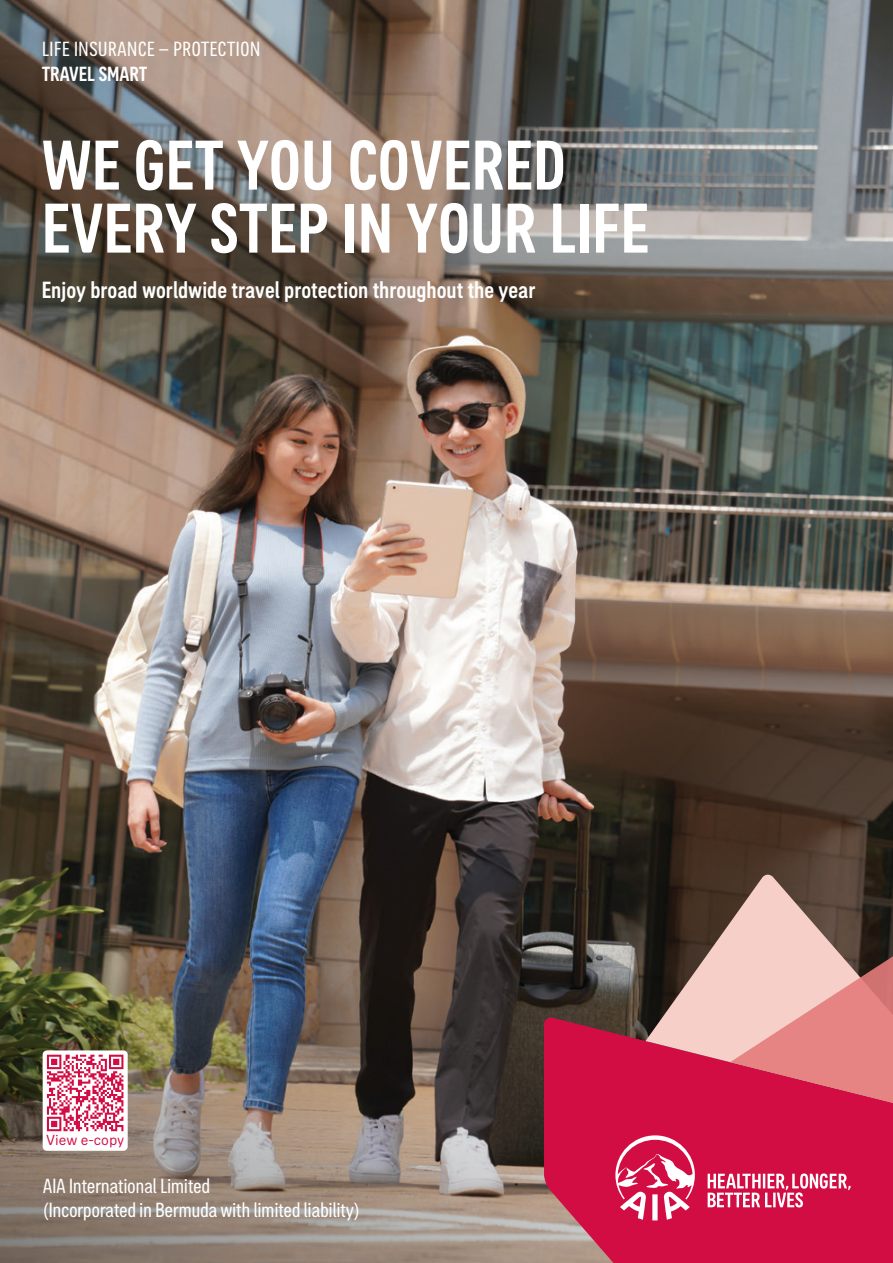
<style>
.page{position:relative;width:893px;height:1263px;background:#fff}
.page>*{position:absolute;margin:0;border:0;box-sizing:border-box;transform-origin:0 0}
.t1{font:500 condensed 72px/63px "AIA Everest";color:#fff}
.t2{font:500 condensed 24px "AIA Everest";color:#fff}
.t3{font:condensed 21px/24px "AIA Everest";letter-spacing:-.02em;color:#fff}
.t4{font:condensed 21px "AIA Everest";color:#fff}
.t5{font:500 condensed 21px "AIA Everest";color:#fff}
.t6{font:15px "AIA Everest";color:#d20d44}
</style>
<div class="page">
<img style="left:0;top:0;width:893px;height:1263px">
<svg style="left:544px;top:1016px;width:349px;height:247px;background:#cc1c4b"></svg>
<svg style="left:645px;top:873px;width:248px;height:23px;background:#513f35"></svg>
<svg style="left:615px;top:896px;width:278px;height:324px;background:#c1566a"></svg>
<div style="left:43px;top:1050px;width:85px;height:101px;background:#fff;border-radius:4px"></div>
<svg style="left:47px;top:1055px;width:76px;height:76px"></svg>
<p class="t4" style="left:42px;top:37px;width:220px">LIFE INSURANCE – PROTECTION</p>
<p class="t5" style="left:42px;top:61px;width:107px">TRAVEL SMART</p>
<h1 class="t1" style="left:42px;top:133px;width:609px">WE GET YOU COVERED<br>EVERY STEP IN YOUR LIFE</h1>
<p class="t2" style="left:42px;top:276px;width:495px">Enjoy broad worldwide travel protection throughout the year</p>
<p class="t6" style="left:46px;top:1131px;width:80px">View e-copy</p>
<p class="t3" style="left:43px;top:1173px;width:319px">AIA International Limited<br>(Incorporated in Bermuda with limited liability)</p>
</div>
